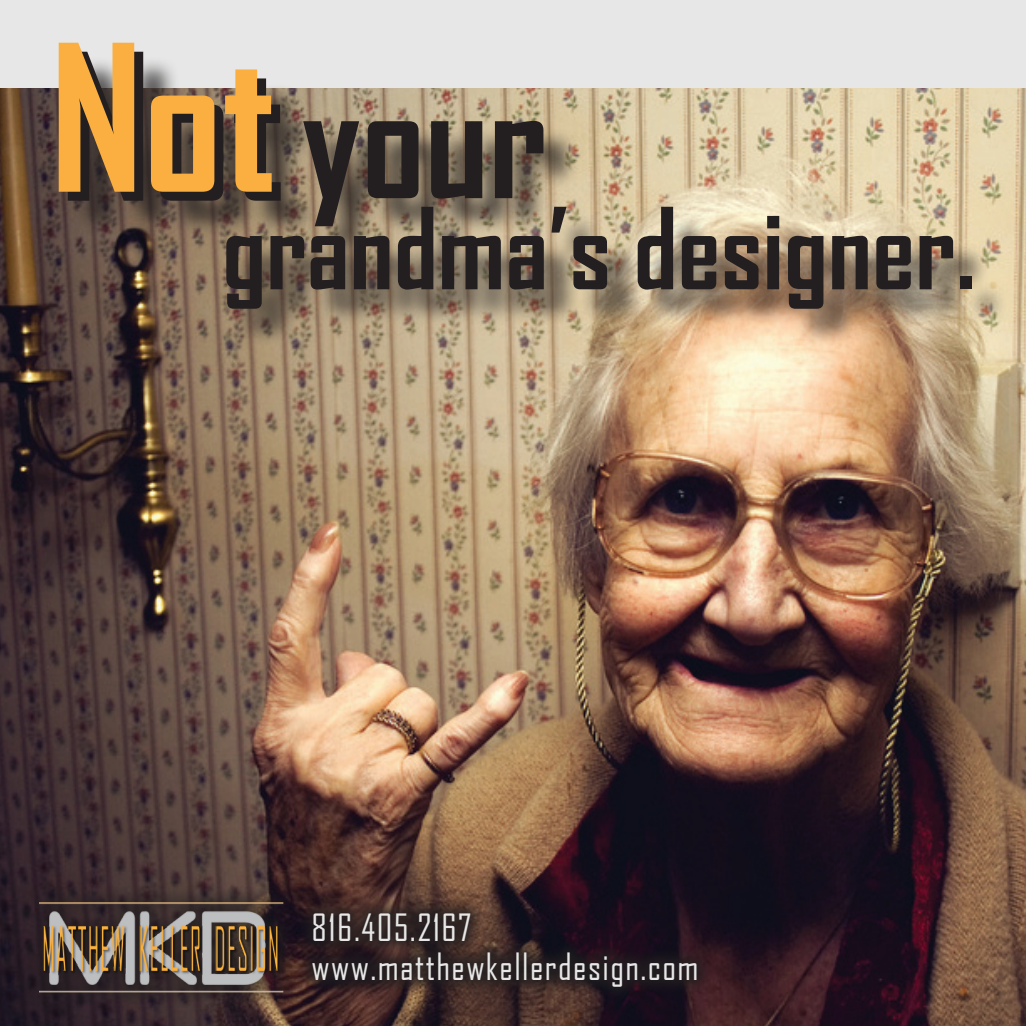
<style>
.page{position:relative;width:1026px;height:1026px;background:#fff}
.page>*{position:absolute;margin:0;border:0;box-sizing:border-box;transform-origin:0 0}
.t1{font:700 156px "Agency FB";color:#231f20}
.t2{font:700 108px "Agency FB";color:#231f20}
.t3{font:36px/39px "Agency FB";letter-spacing:.04em;color:#e6e7e6}
.s1{font-size:195px;color:#faaf40}
</style>
<div class="page">
<img style="left:0;top:87px;width:1026px;height:939px">
<div style="left:0;top:0;width:1026px;height:87px;background:#e6e7e6"></div>
<div style="left:72px;top:56px;width:246px;height:182px;background:#231f20;opacity:.75"></div>
<div style="left:231px;top:212px;width:777px;height:134px;background:#231f20;opacity:.75"></div>
<div style="left:309px;top:126px;width:272px;height:137px;background:#231f20;opacity:.75"></div>
<div style="left:25px;top:886px;width:273px;height:122px;background:#231f20;opacity:.75"></div>
<img style="left:40px;top:887px;width:250px;height:121px">
<div style="left:298px;top:899px;width:187px;height:57px;background:#231f20;opacity:.82"></div>
<div style="left:297px;top:938px;width:415px;height:65px;background:#231f20;opacity:.82"></div>
<h1 class="t1" style="left:50px;top:43px;width:499px"><span class="s1">Not</span> your</h1>
<h2 class="t2" style="left:222px;top:182px;width:755px">grandma’s designer.</h2>
<p class="t3" style="left:312px;top:907px;width:388px">816.405.2167 www.matthewkellerdesign.com</p>
</div>
